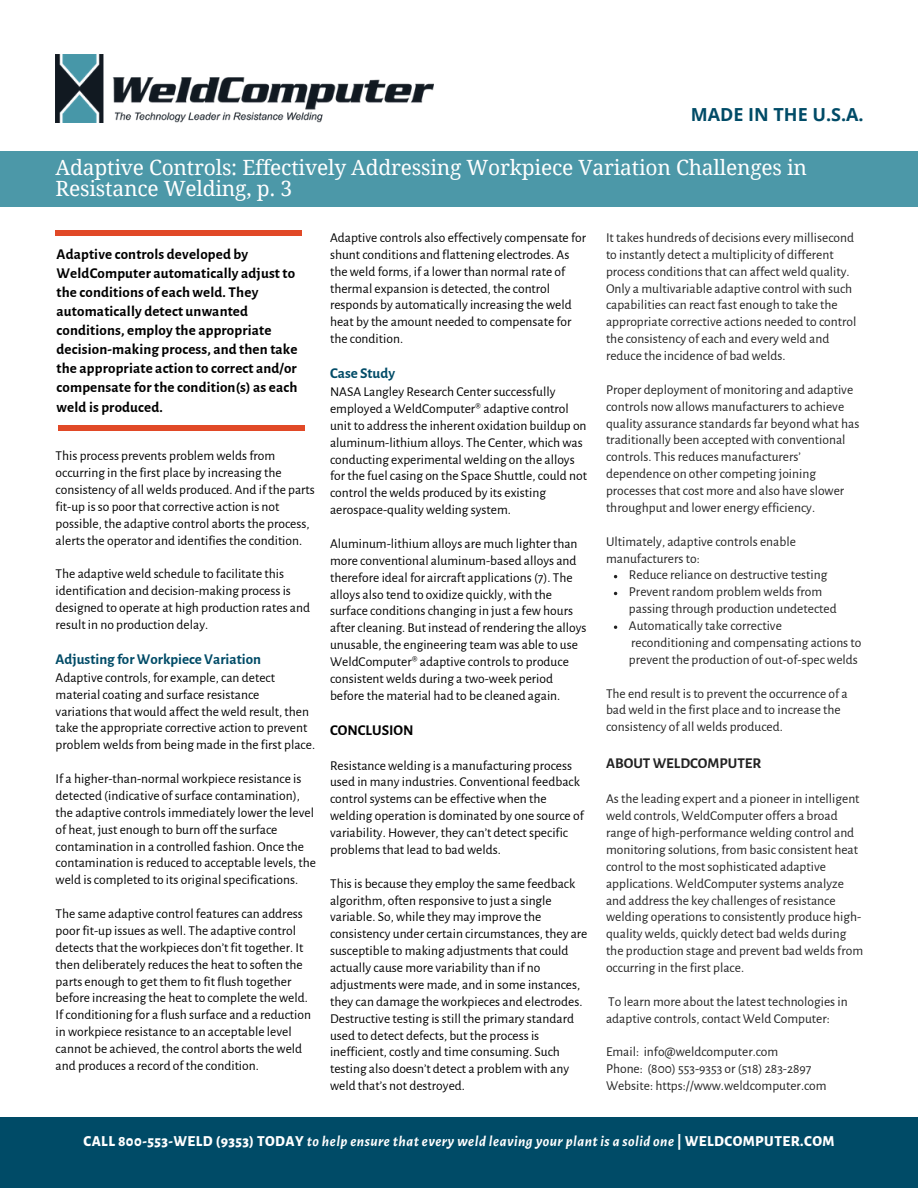
<style>
.page{position:relative;width:918px;height:1188px;background:#fff}
.page>*{position:absolute;margin:0;border:0;box-sizing:border-box;transform-origin:0 0}
.t1{font:21px/21px "Droid Serif";letter-spacing:-.01em;color:#fff}
.t2{font:700 18px "Open Sans";color:#004b67}
.t3{font:700 15px/19.2px "Alegreya Sans";letter-spacing:.01em;color:#000}
.t4{font:italic 700 15px "Alegreya Sans";letter-spacing:.03em;color:#fff}
.t5{font:700 15px "Alegreya Sans";color:#004b67}
.t6{font:700 15px "Alegreya Sans";color:#222}
.t7{font:13.5px/16.8px "Alegreya Sans";color:#000}
.t8{font:13.5px/16.8px "Alegreya Sans";color:#222}
.s1{font-weight:800;font-style:normal}
</style>
<div class="page">
<img style="left:56px;top:54px;width:378px;height:69px">
<div style="left:0;top:152px;width:918px;height:55px;background:#4c98a8"></div>
<div style="left:0;top:1118px;width:918px;height:70px;background:#004b67"></div>
<div style="left:56px;top:230px;width:246px;height:5px;background:#e14927"></div>
<div style="left:58px;top:426px;width:246px;height:5px;background:#e14927"></div>
<h2 class="t2" style="left:691px;top:102px;width:174px">MADE IN THE U.S.A.</h2>
<h1 class="t1" style="left:56px;top:157px;width:753px">Adaptive Controls: Effectively Addressing Workpiece Variation Challenges in<br>Resistance Welding, p. 3</h1>
<p class="t3" style="left:57px;top:244px;width:242px">Adaptive controls developed by WeldComputer automatically adjust to the conditions of each weld. They automatically detect unwanted conditions, employ the appropriate decision-making process, and then take the appropriate action to correct and/or compensate for the condition(s) as each weld is produced.</p>
<p class="t7" style="left:56px;top:448px;width:261px">This process prevents problem welds from occurring in the first place by increasing the consistency of all welds produced. And if the parts fit-up is so poor that corrective action is not possible, the adaptive control aborts the process, alerts the operator and identifies the condition.</p>
<p class="t7" style="left:56px;top:566px;width:256px">The adaptive weld schedule to facilitate this identification and decision-making process is designed to operate at high production rates and result in no production delay.</p>
<p class="t5" style="left:56px;top:652px;width:207px">Adjusting for Workpiece Variation</p>
<p class="t7" style="left:56px;top:669px;width:261px">Adaptive controls, for example, can detect material coating and surface resistance<br>variations that would affect the weld result, then take the appropriate corrective action to prevent problem welds from being made in the first place.</p>
<p class="t7" style="left:56px;top:771px;width:262px">If a higher-than-normal workpiece resistance is detected (indicative of surface contamination), the adaptive controls immediately lower the level of heat, just enough to burn off the surface contamination in a controlled fashion. Once the contamination is reduced to acceptable levels, the weld is completed to its original specifications.</p>
<p class="t7" style="left:56px;top:906px;width:257px">The same adaptive control features can address poor fit-up issues as well. The adaptive control detects that the workpieces don’t fit together. It then deliberately reduces the heat to soften the parts enough to get them to fit flush together before increasing the heat to complete the weld.<br>If conditioning for a flush surface and a reduction in workpiece resistance to an acceptable level cannot be achieved, the control aborts the weld and produces a record of the condition.</p>
<p class="t7" style="left:330px;top:229px;width:258px">Adaptive controls also effectively compensate for shunt conditions and flattening electrodes. As the weld forms, if a lower than normal rate of thermal expansion is detected, the control responds by automatically increasing the weld heat by the amount needed to compensate for the condition.</p>
<p class="t5" style="left:330px;top:366px;width:67px">Case Study</p>
<p class="t7" style="left:330px;top:384px;width:258px">NASA Langley Research Center successfully employed a WeldComputer® adaptive control unit to address the inherent oxidation buildup on aluminum-lithium alloys. The Center, which was conducting experimental welding on the alloys for the fuel casing on the Space Shuttle, could not control the welds produced by its existing aerospace-quality welding system.</p>
<p class="t7" style="left:330px;top:535px;width:258px">Aluminum-lithium alloys are much lighter than more conventional aluminum-based alloys and therefore ideal for aircraft applications (7). The alloys also tend to oxidize quickly, with the surface conditions changing in just a few hours after cleaning. But instead of rendering the alloys unusable, the engineering team was able to use WeldComputer® adaptive controls to produce consistent welds during a two-week period before the material had to be cleaned again.</p>
<p class="t3" style="left:330px;top:721px;width:85px">CONCLUSION</p>
<p class="t7" style="left:330px;top:757px;width:255px">Resistance welding is a manufacturing process used in many industries. Conventional feedback control systems can be effective when the welding operation is dominated by one source of variability. However, they can’t detect specific problems that lead to bad welds.</p>
<p class="t7" style="left:330px;top:875px;width:259px">This is because they employ the same feedback algorithm, often responsive to just a single variable. So, while they may improve the consistency under certain circumstances, they are susceptible to making adjustments that could actually cause more variability than if no adjustments were made, and in some instances, they can damage the workpieces and electrodes.<br>Destructive testing is still the primary standard used to detect defects, but the process is inefficient, costly and time consuming. Such testing also doesn’t detect a problem with any weld that’s not destroyed.</p>
<p class="t8" style="left:606px;top:229px;width:252px">It takes hundreds of decisions every millisecond to instantly detect a multiplicity of different process conditions that can affect weld quality.<br>Only a multivariable adaptive control with such capabilities can react fast enough to take the appropriate corrective actions needed to control the consistency of each and every weld and reduce the incidence of bad welds.</p>
<p class="t8" style="left:606px;top:381px;width:255px">Proper deployment of monitoring and adaptive controls now allows manufacturers to achieve quality assurance standards far beyond what has traditionally been accepted with conventional controls. This reduces manufacturers’ dependence on other competing joining processes that cost more and also have slower throughput and lower energy efficiency.</p>
<p class="t8" style="left:606px;top:533px;width:191px">Ultimately, adaptive controls enable manufacturers to:</p>
<p class="t8" style="left:629px;top:567px;width:234px">Reduce reliance on destructive testing Prevent random problem welds from passing through production undetected Automatically take corrective reconditioning and compensating actions to prevent the production of out-of-spec welds</p>
<p class="t8" style="left:606px;top:685px;width:243px">The end result is to prevent the occurrence of a bad weld in the first place and to increase the consistency of all welds produced.</p>
<p class="t6" style="left:606px;top:756px;width:157px">ABOUT WELDCOMPUTER</p>
<p class="t8" style="left:606px;top:791px;width:259px">As the leading expert and a pioneer in intelligent weld controls, WeldComputer offers a broad range of high-performance welding control and monitoring solutions, from basic consistent heat control to the most sophisticated adaptive applications. WeldComputer systems analyze and address the key challenges of resistance welding operations to consistently produce high&shy;quality welds, quickly detect bad welds during the production stage and prevent bad welds from occurring in the first place.</p>
<p class="t8" style="left:606px;top:993px;width:243px">To learn more about the latest technologies in adaptive controls, contact Weld Computer:</p>
<p class="t8" style="left:606px;top:1044px;width:222px">Email: info@weldcomputer.com<br>Phone: (800) 553-9353 or (518) 283-2897<br>Website: https://www.weldcomputer.com</p>
<p class="t4" style="left:83px;top:1134px;width:753px"><span class="s1">CALL 800-553-WELD (9353) TODAY</span> to help ensure that every weld leaving your plant is a solid one <span class="s1">| WELDCOMPUTER.COM</span></p>
</div>
